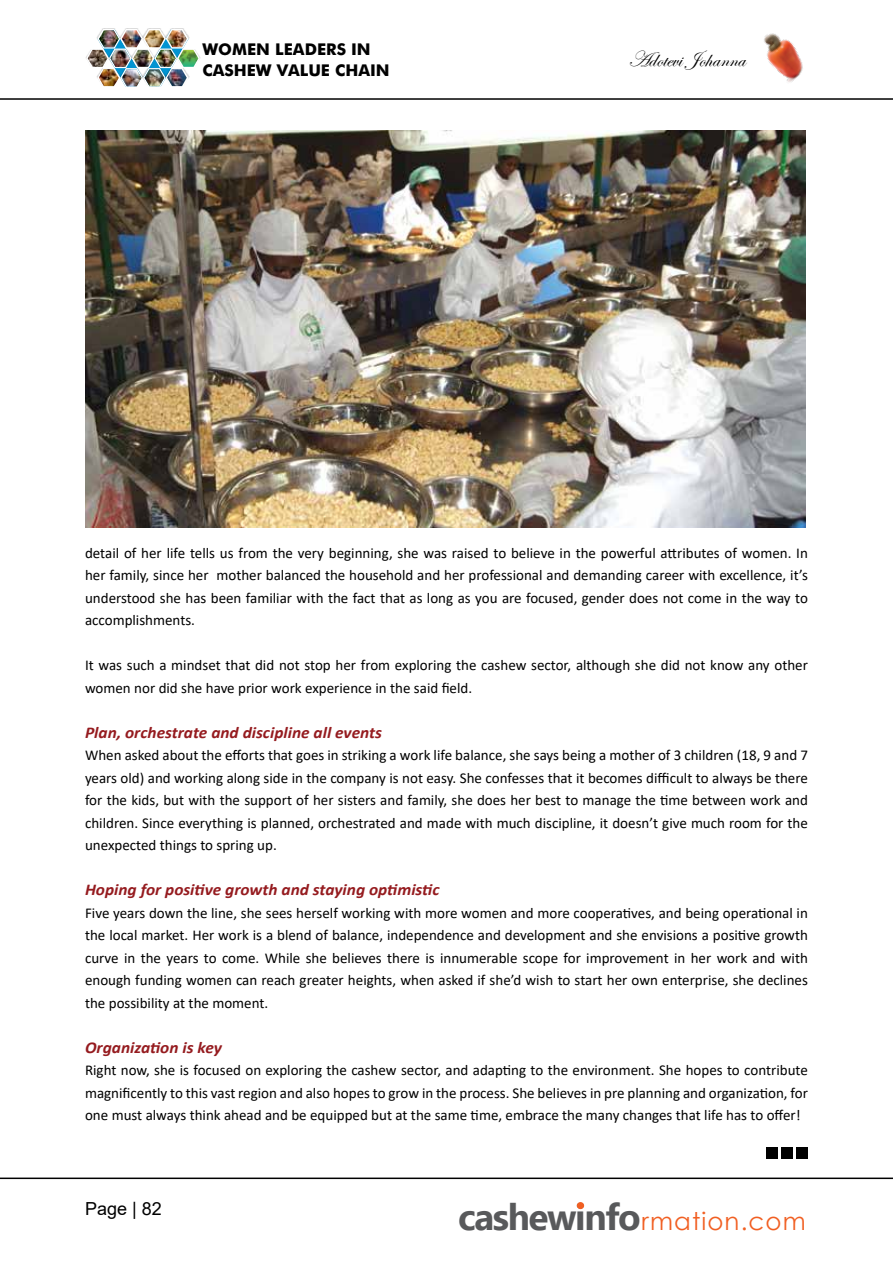
<style>
.page{position:relative;width:893px;height:1263px;background:#fff}
.page>*{position:absolute;margin:0;border:0;box-sizing:border-box;transform-origin:0 0}
.t1{font:24.45px "Century Gothic";letter-spacing:.045em;color:#f15f22}
.t2{font:22.5px "Edwardian Script ITC";color:#000101}
.t3{font:18px "Arial";color:#000}
.t4{font:italic 700 16.5px "Calibri";color:#951b1f;scale:1.05 1}
.t5{font:700 16.2px/21.5px "Futura BT";color:#000}
.t6{font:15px/22.5px "Calibri";color:#000;text-align:justify}
.s1{font-family:"Ebrima";font-weight:700;font-size:37.05px;color:#58595b}
</style>
<div class="page">
<hr style="left:0;top:1177px;width:893px;height:2px;background:#000">
<img style="left:764px;top:33px;width:39px;height:49px">
<hr style="left:0;top:98px;width:893px;height:2px;background:#000">
<img style="left:86px;top:29px;width:114px;height:58px">
<img style="left:110px;top:50px;width:20px;height:17px">
<img style="left:156px;top:50px;width:20px;height:17px">
<img style="left:133px;top:50px;width:20px;height:17px">
<img style="left:88px;top:50px;width:19px;height:17px">
<img style="left:179px;top:50px;width:19px;height:17px">
<img style="left:167px;top:69px;width:20px;height:17px">
<div style="left:577px;top:1202px;width:7px;height:7px;background:#f15f22;border-radius:50%"></div>
<img style="left:85px;top:131px;width:720px;height:397px">
<div style="left:766px;top:1147px;width:12px;height:11px;background:#000"></div>
<div style="left:781px;top:1147px;width:12px;height:11px;background:#000"></div>
<div style="left:796px;top:1147px;width:12px;height:11px;background:#000"></div>
<p class="t5" style="left:202px;top:38px;width:189px">WOMEN LEADERS IN<br>CASHEW VALUE CHAIN</p>
<h2 class="t2" style="left:628px;top:47px;width:119px">Adotevi Johanna</h2>
<p class="t6" style="left:85px;top:541px;width:724px">detail of her life tells us from the very beginning, she was raised to believe in the powerful attributes of women. In her family, since her mother balanced the household and her professional and demanding career with excellence, it’s understood she has been familiar with the fact that as long as you are focused, gender does not come in the way to accomplishments.</p>
<p class="t6" style="left:85px;top:654px;width:724px">It was such a mindset that did not stop her from exploring the cashew sector, although she did not know any other women nor did she have prior work experience in the said field.</p>
<p class="t4" style="left:85px;top:720px;width:284px">Plan, orchestrate and discipline all events</p>
<p class="t6" style="left:85px;top:744px;width:724px">When asked about the efforts that goes in striking a work life balance, she says being a mother of 3 children (18, 9 and 7 years old) and working along side in the company is not easy. She confesses that it becomes difficult to always be there for the kids, but with the support of her sisters and family, she does her best to manage the time between work and children. Since everything is planned, orchestrated and made with much discipline, it doesn’t give much room for the unexpected things to spring up.</p>
<p class="t4" style="left:85px;top:878px;width:339px">Hoping for positive growth and staying optimistic</p>
<p class="t6" style="left:85px;top:901px;width:724px">Five years down the line, she sees herself working with more women and more cooperatives, and being operational in the local market. Her work is a blend of balance, independence and development and she envisions a positive growth curve in the years to come. While she believes there is innumerable scope for improvement in her work and with enough funding women can reach greater heights, when asked if she’d wish to start her own enterprise, she declines the possibility at the moment.</p>
<p class="t4" style="left:85px;top:1035px;width:132px">Organization is key</p>
<p class="t6" style="left:85px;top:1059px;width:724px">Right now, she is focused on exploring the cashew sector, and adapting to the environment. She hopes to contribute magnificently to this vast region and also hopes to grow in the process. She believes in pre planning and organization, for one must always think ahead and be equipped but at the same time, embrace the many changes that life has to offer!</p>
<p class="t3" style="left:85px;top:1196px;width:78px">Page | 82</p>
<h1 class="t1" style="left:458px;top:1204px;width:349px"><span class="s1">cashewinfo</span>rmation.com</h1>
</div>
